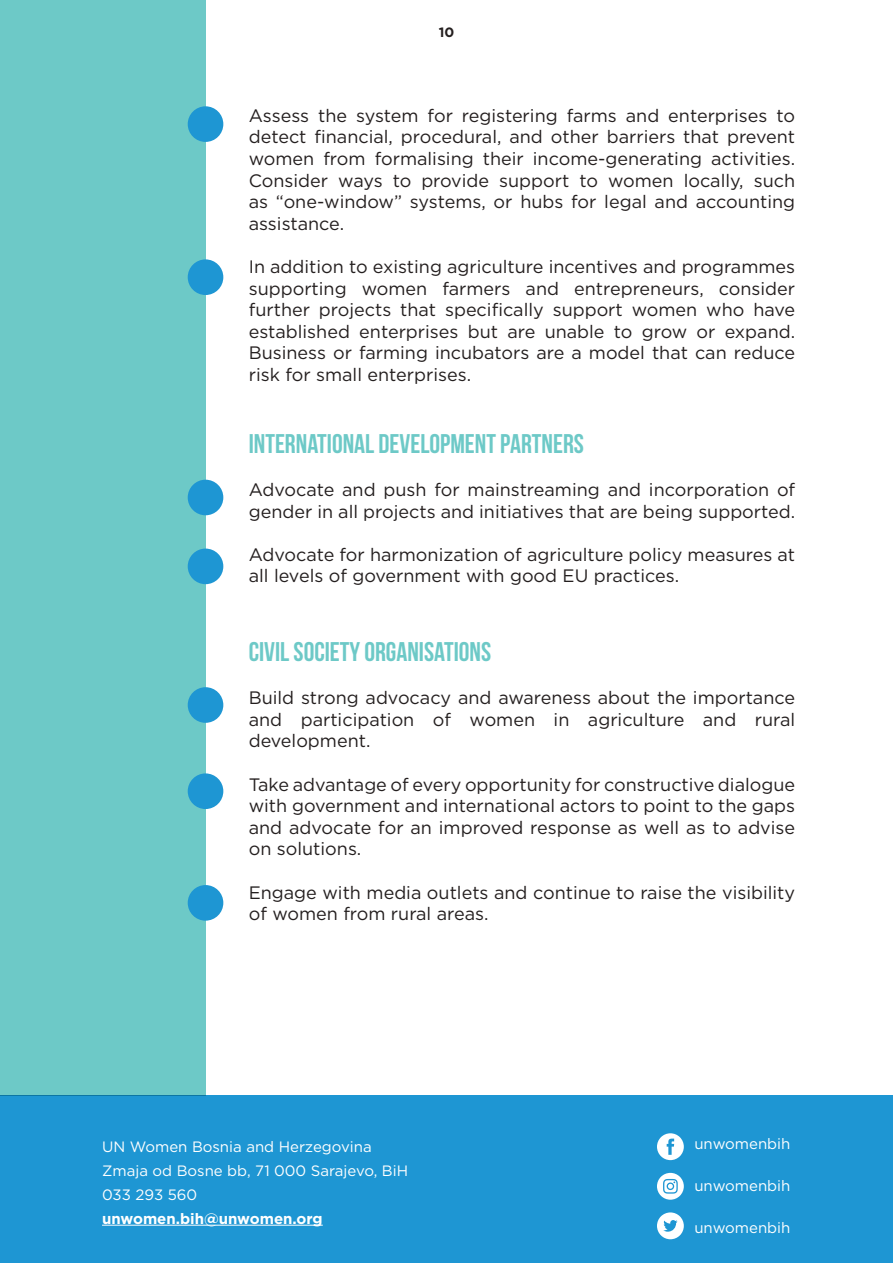
<style>
.page{position:relative;width:893px;height:1263px;background:#fff}
.page>*{position:absolute;margin:0;border:0;box-sizing:border-box;transform-origin:0 0}
.t1{font:700 27px "Bebas Neue";color:#6dc9c7}
.t2{font:18px/21.6px "Gotham";color:#241f1f;text-align:justify}
.t3{font:15px/24px "Gotham";color:#fff}
.t4{font:700 15px "Gotham";color:#fff}
.t5{font:700 13.5px "Gotham";color:#241f1f}
</style>
<div class="page">
<div style="left:0;top:0;width:206px;height:1096px;background:#6dc9c7"></div>
<div style="left:188px;top:106px;width:35px;height:36px;background:#1e96d3;border-radius:50%"></div>
<div style="left:188px;top:259px;width:35px;height:36px;background:#1e96d3;border-radius:50%"></div>
<div style="left:188px;top:480px;width:35px;height:35px;background:#1e96d3;border-radius:50%"></div>
<div style="left:188px;top:549px;width:35px;height:35px;background:#1e96d3;border-radius:50%"></div>
<div style="left:188px;top:687px;width:35px;height:36px;background:#1e96d3;border-radius:50%"></div>
<div style="left:188px;top:773px;width:35px;height:36px;background:#1e96d3;border-radius:50%"></div>
<div style="left:188px;top:885px;width:35px;height:36px;background:#1e96d3;border-radius:50%"></div>
<div style="left:0;top:1095px;width:893px;height:168px;background:#1e96d3"></div>
<hr style="left:102px;top:1225px;width:221px;height:1px;background:#fff">
<svg style="left:657px;top:1212px;width:27px;height:27px"></svg>
<svg style="left:657px;top:1133px;width:27px;height:27px"></svg>
<svg style="left:657px;top:1173px;width:27px;height:27px"></svg>
<p class="t5" style="left:439px;top:24px;width:17px">10</p>
<p class="t2" style="left:249px;top:104px;width:548px">Assess the system for registering farms and enterprises to detect financial, procedural, and other barriers that prevent women from formalising their income-generating activities.<br>Consider ways to provide support to women locally, such as “one-window” systems, or hubs for legal and accounting assistance.</p>
<p class="t2" style="left:249px;top:255px;width:548px">In addition to existing agriculture incentives and programmes supporting women farmers and entrepreneurs, consider further projects that specifically support women who have established enterprises but are unable to grow or expand.<br>Business or farming incubators are a model that can reduce risk for small enterprises.</p>
<h1 class="t1" style="left:249px;top:429px;width:337px">INTERNATIONAL DEVELOPMENT PARTNERS</h1>
<p class="t2" style="left:249px;top:478px;width:548px">Advocate and push for mainstreaming and incorporation of gender in all projects and initiatives that are being supported.</p>
<p class="t2" style="left:249px;top:543px;width:548px">Advocate for harmonization of agriculture policy measures at all levels of government with good EU practices.</p>
<h1 class="t1" style="left:249px;top:637px;width:244px">CIVIL SOCIETY ORGANISATIONS</h1>
<p class="t2" style="left:249px;top:687px;width:548px">Build strong advocacy and awareness about the importance and participation of women in agriculture and rural development.</p>
<p class="t2" style="left:249px;top:773px;width:548px">Take advantage of every opportunity for constructive dialogue with government and international actors to point to the gaps and advocate for an improved response as well as to advise on solutions.</p>
<p class="t2" style="left:249px;top:881px;width:548px">Engage with media outlets and continue to raise the visibility of women from rural areas.</p>
<p class="t3" style="left:102px;top:1134px;width:308px">UN Women Bosnia and Herzegovina<br>Zmaja od Bosne bb, 71 000 Sarajevo, BiH<br>033 293 560</p>
<p class="t4" style="left:102px;top:1208px;width:222px">unwomen.bih@unwomen.org</p>
<p class="t3" style="left:694px;top:1131px;width:98px">unwomenbih</p>
<p class="t3" style="left:694px;top:1173px;width:98px">unwomenbih</p>
<p class="t3" style="left:694px;top:1215px;width:98px">unwomenbih</p>
</div>
